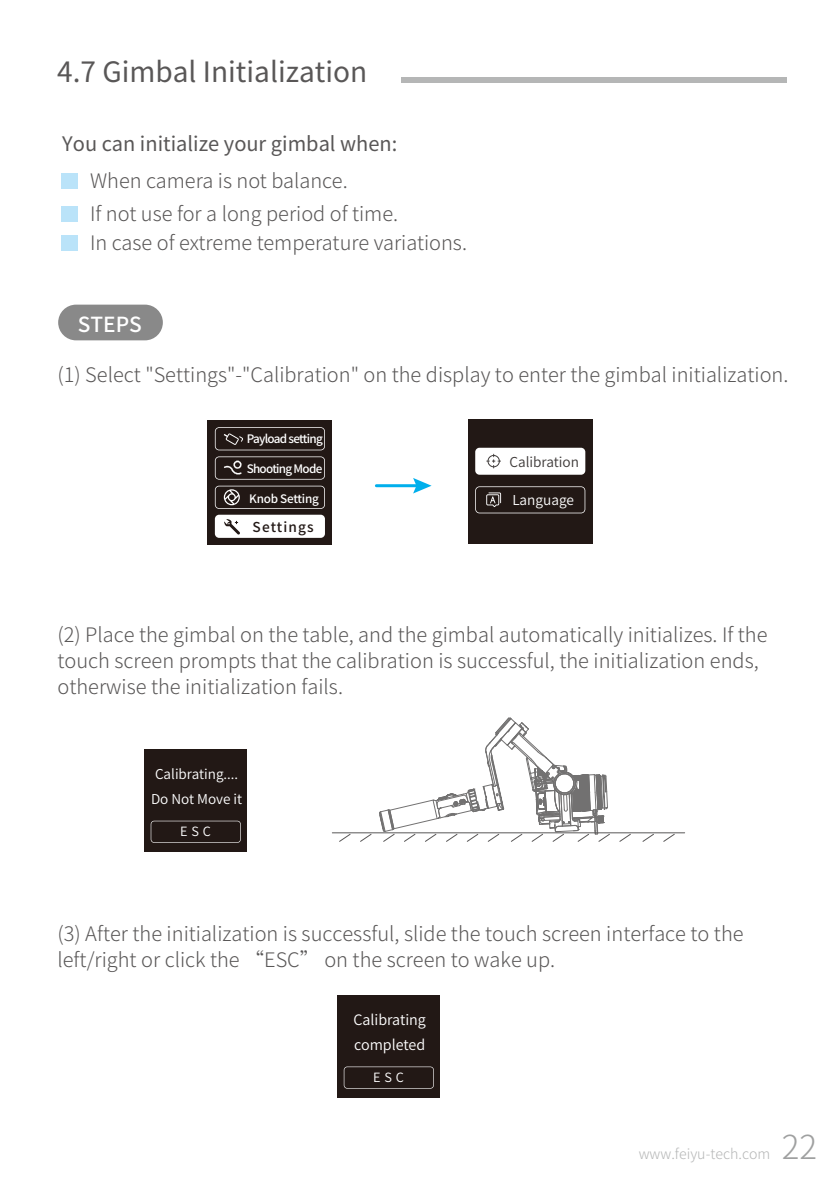
<style>
.page{position:relative;width:840px;height:1191px;background:#fff}
.page>*{position:absolute;margin:0;border:0;box-sizing:border-box;transform-origin:0 0}
.t1{font:300 33px "Source Han Sans CN";color:#9fa0a0}
.t2{font:28px "Source Han Sans CN";color:#595757}
.t3{font:500 20.8px "Source Han Sans CN";color:#fff}
.t4{font:300 20px/26.4px "Source Han Sans CN";color:#595757}
.t5{font:20px "Source Han Sans CN";color:#595757}
.t6{font:14.4px/24.8px "Source Han Sans CN";color:#fff}
.t7{font:300 14.2px "Source Han Sans CN";color:#b5b6b6}
.t8{font:13.6px/24.8px "Source Han Sans CN";color:#fff}
.t9{font:13.6px "Source Han Sans CN";color:#3e3a39}
.t10{font:500 13.6px "Source Han Sans CN";letter-spacing:.08em;color:#221815}
.t11{font:12.8px "Source Han Sans CN";color:#fff}
.t12{font:500 11.6px "Source Han Sans CN";letter-spacing:-.06em;color:#fff}
.t13{font:500 11.6px "Source Han Sans CN";letter-spacing:-.02em;color:#fff}
</style>
<div class="page">
<div style="left:144px;top:749px;width:102px;height:102px;background:#221815"></div>
<svg style="left:151px;top:820px;width:90px;height:22px"></svg>
<div style="left:337px;top:995px;width:102px;height:102px;background:#221815"></div>
<svg style="left:343px;top:1066px;width:90px;height:22px"></svg>
<div style="left:207px;top:420px;width:125px;height:125px;background:#221815"></div>
<svg style="left:215px;top:456px;width:110px;height:23px"></svg>
<svg style="left:215px;top:486px;width:110px;height:23px"></svg>
<svg style="left:215px;top:427px;width:110px;height:23px"></svg>
<div style="left:215px;top:515px;width:110px;height:23px;background:#fff;border-radius:4px"></div>
<svg style="left:224px;top:519px;width:16px;height:15px"></svg>
<hr style="left:376px;top:484px;width:43px;height:3px;background:#00afec">
<svg style="left:413px;top:478px;width:18px;height:15px"></svg>
<div style="left:401px;top:77px;width:385px;height:5px;background:#b5b6b6"></div>
<div style="left:61px;top:173px;width:17px;height:16px;background:#bae3f9"></div>
<div style="left:61px;top:206px;width:17px;height:16px;background:#bae3f9"></div>
<div style="left:61px;top:235px;width:17px;height:16px;background:#bae3f9"></div>
<hr style="left:332px;top:832px;width:352px;height:1px;background:#595757">
<svg style="left:339px;top:834px;width:11px;height:7px"></svg>
<svg style="left:360px;top:834px;width:11px;height:7px"></svg>
<svg style="left:379px;top:717px;width:230px;height:125px"></svg>
<svg style="left:619px;top:834px;width:11px;height:7px"></svg>
<svg style="left:643px;top:834px;width:10px;height:7px"></svg>
<svg style="left:663px;top:834px;width:11px;height:7px"></svg>
<div style="left:58px;top:305px;width:105px;height:35px;background:#898989;border-radius:18px"></div>
<div style="left:467px;top:419px;width:125px;height:125px;background:#221815"></div>
<div style="left:475px;top:448px;width:110px;height:27px;background:#fff;border-radius:4px"></div>
<svg style="left:475px;top:486px;width:110px;height:27px"></svg>
<svg style="left:486px;top:454px;width:14px;height:14px"></svg>
<h2 class="t2" style="left:57px;top:56px;width:311px">4.7 Gimbal Initialization</h2>
<p class="t5" style="left:62px;top:133px;width:336px">You can initialize your gimbal when:</p>
<p class="t4" style="left:90px;top:164px;width:309px;line-height:33px">When camera is not balance.<br>If not use for a long period of time.</p>
<p class="t4" style="left:90px;top:230px;width:378px">In case of extreme temperature variations.</p>
<p class="t3" style="left:78px;top:312px;width:65px">STEPS</p>
<p class="t4" style="left:57px;top:362px;width:732px">(1) Select "Settings"-"Calibration" on the display to enter the gimbal initialization.</p>
<p class="t12" style="left:246px;top:432px;width:78px">Payload setting</p>
<p class="t12" style="left:246px;top:462px;width:77px">Shooting Mode</p>
<p class="t13" style="left:249px;top:492px;width:71px">Knob Setting</p>
<p class="t10" style="left:252px;top:519px;width:62px">Settings</p>
<p class="t9" style="left:509px;top:454px;width:71px">Calibration</p>
<p class="t8" style="left:512px;top:488px;width:63px">Language</p>
<p class="t4" style="left:57px;top:621px;width:711px">(2) Place the gimbal on the table, and the gimbal automatically initializes. If the touch screen prompts that the calibration is successful, the initialization ends, otherwise the initialization fails.</p>
<p class="t8" style="left:151px;top:762px;width:93px">Calibrating....<br>Do Not Move it</p>
<p class="t11" style="left:180px;top:824px;width:32px">E S C</p>
<p class="t4" style="left:57px;top:920px;width:687px">(3) After the initialization is successful, slide the touch screen interface to the left/right or click the “ESC” on the screen to wake up.</p>
<p class="t6" style="left:353px;top:1007px;width:74px">Calibrating completed</p>
<p class="t11" style="left:373px;top:1070px;width:32px">E S C</p>
<p class="t7" style="left:638px;top:1146px;width:133px">www.feiyu-tech.com</p>
<h1 class="t1" style="left:781px;top:1128px;width:37px">22</h1>
</div>
